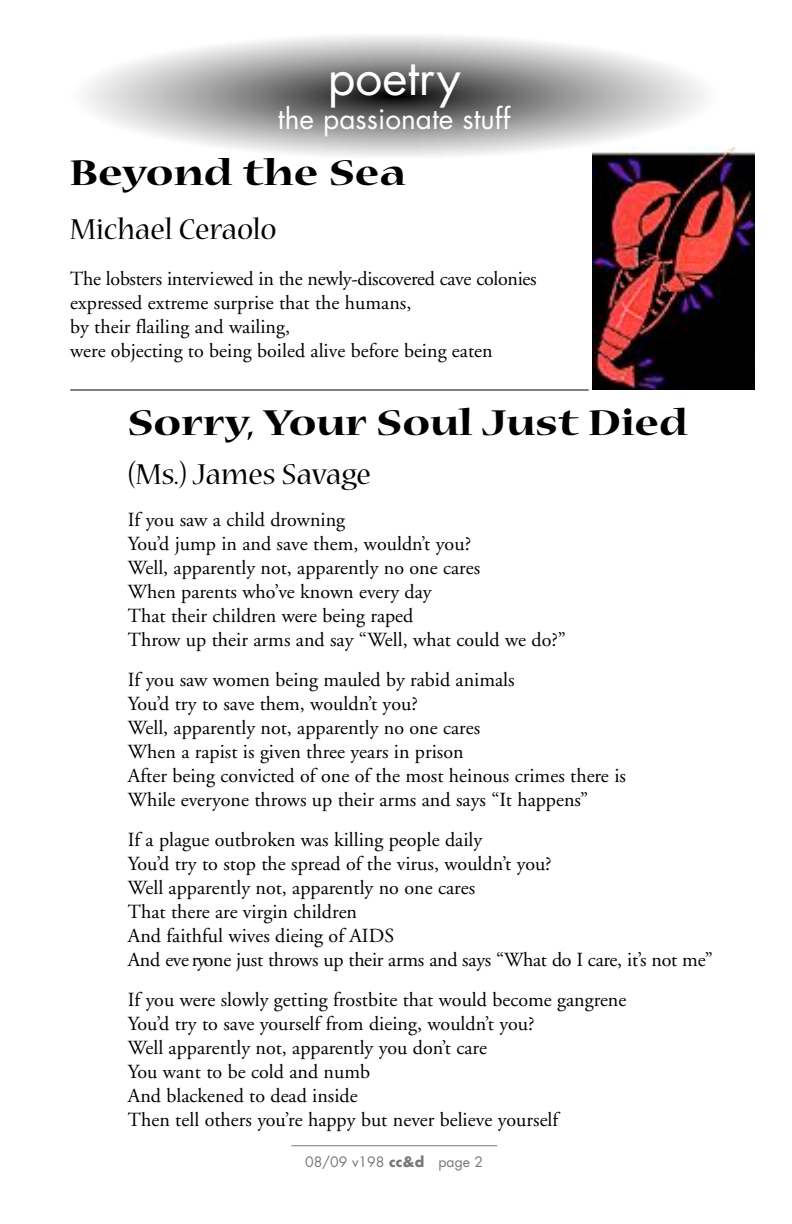
<style>
.page{position:relative;width:792px;height:1224px;background:#fff}
.page>*{position:absolute;margin:0;border:0;box-sizing:border-box;transform-origin:0 0}
.t1{font:48px "Futura";color:#fff}
.t2{font:700 expanded 40px "Nueva";color:#000}
.t3{font:32px "Nueva";color:#000}
.t4{font:28px "Futura";color:#fff}
.t5{font:20px/24px "Adobe Garamond";color:#000}
.t6{font:14px "Futura";color:#797979}
.s1{color:#fff}
.s2{font-weight:700}
</style>
<div class="page">
<hr style="left:291px;top:1145px;width:206px;height:1px;background:#797979">
<img style="left:85px;top:35px;width:628px;height:122px">
<img style="left:592px;top:148px;width:162px;height:242px">
<hr style="left:70px;top:390px;width:519px;height:1px;background:#000">
<h1 class="t1" style="left:328px;top:55px;width:134px">poetry</h1>
<h3 class="t4" style="left:278px;top:106px;width:234px">the passionate stuff</h3>
<h2 class="t2" style="left:70px;top:158px;width:337px">Beyond the Sea</h2>
<h3 class="t3" style="left:70px;top:217px;width:208px">Michael Ceraolo</h3>
<p class="t5" style="left:70px;top:268px;width:468px">The lobsters interv iewed in the new ly -d isc ove red cave colonies expressed extreme surprise that the humans,<br>by their flailing and wailing,<br>were objecting to being boiled alive before being eaten</p>
<h2 class="t2" style="left:128px;top:408px;width:561px">Sorry, Your Soul Just Died</h2>
<h3 class="t3" style="left:128px;top:463px;width:245px">(Ms.) James Savage</h3>
<p class="t5" style="left:128px;top:510px;width:440px">If you saw a child drowning<br>You’d jump in and save them, wouldn’t you?<br>Well, apparently not, apparently no one cares<br>When parents who’ve known every day<br>That their children were being raped<br>Throw up their arms and say “Well, what could we do?”</p>
<p class="t5" style="left:128px;top:669px;width:500px">If you saw women being mauled by rabid animals<br>You’d try to save them, wouldn’t you?<br>Well, apparently not, apparently no one cares<br>When a rapist is given three years in prison<br>After being convicted of one of the most heinous crimes there is While everyone throws up their arms and says “It happens”</p>
<p class="t5" style="left:128px;top:829px;width:587px">If a plague outbroken was killing people daily<br>You’d try to stop the spread of the virus, wouldn’t you?<br>Well apparently not, apparently no one cares<br>That there are virgin children<br>And faithful wives dieing of AIDS<br>And eve ryone just throws up their arms and says “What do I care, it’s not me”</p>
<p class="t5" style="left:128px;top:989px;width:500px">If you were slowly getting frostbite that would become gangrene You’d try to save yourself from dieing, wouldn’t you?<br>Well apparently not, apparently you don’t care<br>You want to be cold and numb<br>And blackened to dead inside<br>Then tell others you’re happy but never believe yourself</p>
<p class="t6" style="left:291px;top:1156px;width:207px"><span class="s1">.</span> 08/09 v198 <span class="s2">cc&amp;d</span> page 2 <span class="s1">.</span></p>
</div>
